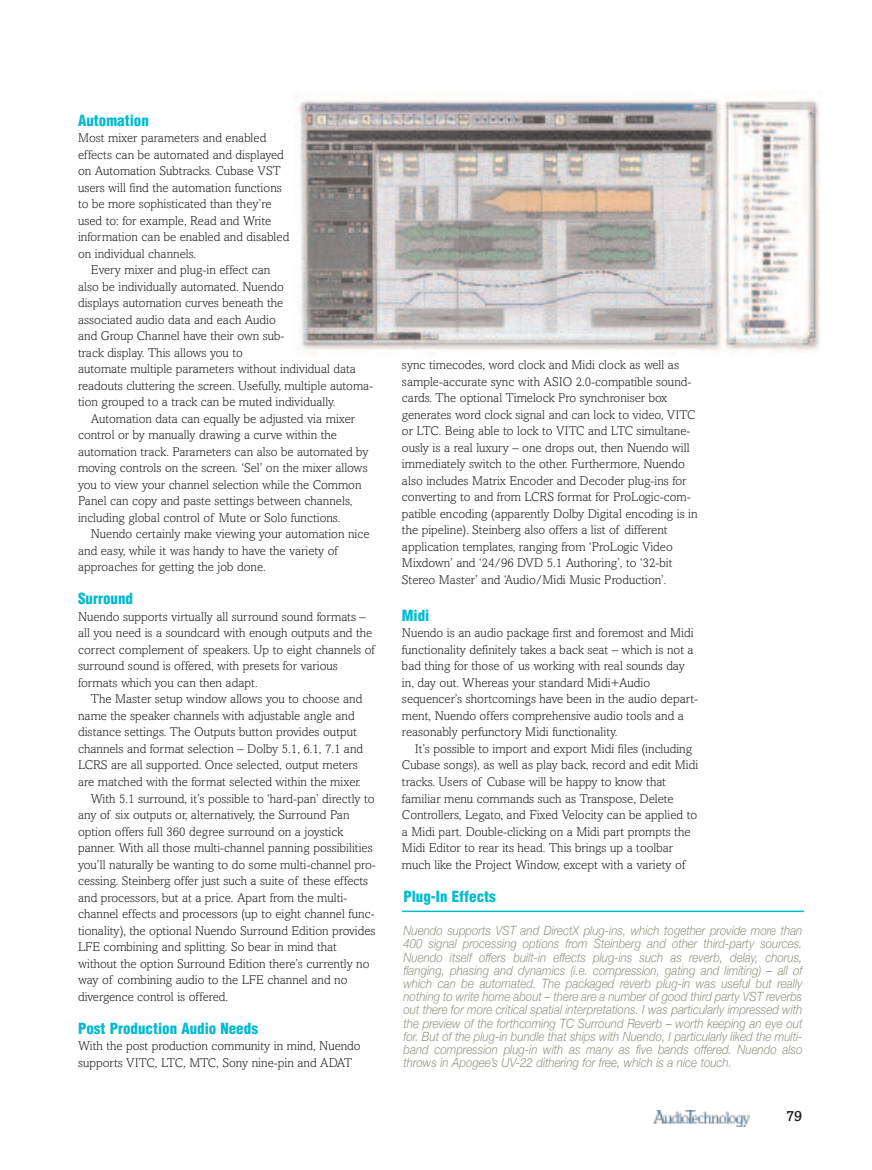
<style>
.page{position:relative;width:872px;height:1170px;background:#fff}
.page>*{position:absolute;margin:0;border:0;box-sizing:border-box;transform-origin:0 0}
.t1{font:900 condensed 15px "Helvetica";color:#03bace}
.t2{font:500 15px "Amasis";color:#231f20}
.t3{font:300 12.75px/16.5px "Amasis";color:#231f20}
.t4{font:italic 300 12.75px/13.2px "Helvetica Neue";color:#959384;text-align:justify;scale:.9 1}
</style>
<div class="page">
<img style="left:654px;top:1110px;width:95px;height:15px">
<hr style="left:402px;top:910px;width:402px;height:2px;background:#03bace">
<img style="left:293px;top:96px;width:528px;height:259px">
<p class="t1" style="left:78px;top:111px;width:72px">Automation</p>
<p class="t3" style="left:78px;top:129px;width:213px">Most mixer parameters and enabled effects can be automated and displayed on Automation Subtracks. Cubase VST users will find the automation functions to be more sophisticated than they’re used to: for example, Read and Write information can be enabled and disabled on individual channels.</p>
<p class="t3" style="left:78px;top:261px;width:297px;text-indent:13px">Every mixer and plug-in effect can<br>also be individually automated. Nuendo<br>displays automation curves beneath the<br>associated audio data and each Audio<br>and Group Channel have their own sub-<br>track display. This allows you to<br>automate multiple parameters without individual data readouts cluttering the screen. Usefully, multiple automa&shy;tion grouped to a track can be muted individually.</p>
<p class="t3" style="left:78px;top:410px;width:292px;text-indent:13px">Automation data can equally be adjusted via mixer control or by manually drawing a curve within the automation track. Parameters can also be automated by moving controls on the screen. ‘Sel’ on the mixer allows you to view your channel selection while the Common Panel can copy and paste settings between channels, including global control of Mute or Solo functions.</p>
<p class="t3" style="left:78px;top:525px;width:293px;text-indent:13px">Nuendo certainly make viewing your automation nice and easy, while it was handy to have the variety of approaches for getting the job done.</p>
<p class="t1" style="left:78px;top:589px;width:56px">Surround</p>
<p class="t3" style="left:78px;top:608px;width:298px">Nuendo supports virtually all surround sound formats – all you need is a soundcard with enough outputs and the correct complement of speakers. Up to eight channels of surround sound is offered, with presets for various formats which you can then adapt.</p>
<p class="t3" style="left:91px;top:690px;width:273px">The Master setup window allows you to choose and</p>
<p class="t3" style="left:78px;top:707px;width:278px">name the speaker channels with adjustable angle and</p>
<p class="t3" style="left:78px;top:723px;width:280px">distance settings. The Outputs button provides output</p>
<p class="t3" style="left:78px;top:740px;width:287px">channels and format selection – Dolby 5.1, 6.1, 7.1 and</p>
<p class="t3" style="left:78px;top:756px;width:281px">LCRS are all supported. Once selected, output meters</p>
<p class="t3" style="left:78px;top:773px;width:284px">are matched with the format selected within the mixer.</p>
<p class="t3" style="left:91px;top:789px;width:285px">With 5.1 surround, it’s possible to ‘hard-pan’ directly to</p>
<p class="t3" style="left:78px;top:806px;width:273px">any of six outputs or, alternatively, the Surround Pan</p>
<p class="t3" style="left:78px;top:822px;width:267px">option offers full 360 degree surround on a joystick</p>
<p class="t3" style="left:78px;top:839px;width:296px">panner. With all those multi-channel panning possibilities</p>
<p class="t3" style="left:78px;top:855px;width:299px">you’ll naturally be wanting to do some multi-channel pro-</p>
<p class="t3" style="left:78px;top:872px;width:292px">cessing. Steinberg offer just such a suite of these effects</p>
<p class="t3" style="left:78px;top:888px;width:271px">and processors, but at a price. Apart from the multi-</p>
<p class="t3" style="left:78px;top:905px;width:298px">channel effects and processors (up to eight channel func-</p>
<p class="t3" style="left:78px;top:921px;width:299px">tionality), the optional Nuendo Surround Edition provides</p>
<p class="t3" style="left:78px;top:938px;width:260px">LFE combining and splitting. So bear in mind that</p>
<p class="t3" style="left:78px;top:954px;width:293px">without the option Surround Edition there’s currently no</p>
<p class="t3" style="left:78px;top:971px;width:271px">way of combining audio to the LFE channel and no</p>
<p class="t3" style="left:78px;top:987px;width:152px">divergence control is offered.</p>
<p class="t1" style="left:78px;top:1018px;width:181px">Post Production Audio Needs</p>
<p class="t3" style="left:78px;top:1037px;width:284px">With the post production community in mind, Nuendo supports VITC, LTC, MTC, Sony nine-pin and ADAT</p>
<p class="t3" style="left:402px;top:356px;width:297px">sync timecodes, word clock and Midi clock as well as sample-accurate sync with ASIO 2.0-compatible sound&shy;cards. The optional Timelock Pro synchroniser box generates word clock signal and can lock to video, VITC or LTC. Being able to lock to VITC and LTC simultane&shy;ously is a real luxury – one drops out, then Nuendo will immediately switch to the other. Furthermore, Nuendo also includes Matrix Encoder and Decoder plug-ins for converting to and from LCRS format for ProLogic-com&shy;patible encoding (apparently Dolby Digital encoding is in the pipeline). Steinberg also offers a list of different application templates, ranging from ‘ProLogic Video Mixdown’ and ‘24/96 DVD 5.1 Authoring’, to ‘32-bit Stereo Master’ and ‘Audio/Midi Music Production’.</p>
<p class="t1" style="left:402px;top:606px;width:29px">Midi</p>
<p class="t3" style="left:402px;top:624px;width:298px">Nuendo is an audio package first and foremost and Midi functionality definitely takes a back seat – which is not a bad thing for those of us working with real sounds day in, day out. Whereas your standard Midi+Audio sequencer’s shortcomings have been in the audio depart&shy;ment, Nuendo offers comprehensive audio tools and a reasonably perfunctory Midi functionality.</p>
<p class="t3" style="left:402px;top:740px;width:298px;text-indent:13px">It’s possible to import and export Midi files (including Cubase songs), as well as play back, record and edit Midi tracks. Users of Cubase will be happy to know that familiar menu commands such as Transpose, Delete Controllers, Legato, and Fixed Velocity can be applied to a Midi part. Double-clicking on a Midi part prompts the Midi Editor to rear its head. This brings up a toolbar much like the Project Window, except with a variety of</p>
<p class="t1" style="left:403px;top:886px;width:94px">Plug-In Effects</p>
<p class="t4" style="left:403px;top:923px;width:445px">Nuendo supports VST and DirectX plug-ins, which together provide more than 400 signal processing options from Steinberg and other third-party sources.<br>Nuendo itself offers built-in effects plug-ins such as reverb, delay, chorus, flanging, phasing and dynamics (i.e. compression, gating and limiting) – all of which can be automated. The packaged reverb plug-in was useful but really nothing to write home about – there are a number of good third party VST reverbs out there for more critical spatial interpretations. I was particularly impressed with the preview of the forthcoming TC Surround Reverb – worth keeping an eye out for. But of the plug-in bundle that ships with Nuendo, I particularly liked the multi&shy;band compression plug-in with as many as five bands offered. Nuendo also throws in Apogee’s UV-22 dithering for free, which is a nice touch.</p>
<p class="t2" style="left:786px;top:1106px;width:18px">79</p>
</div>
